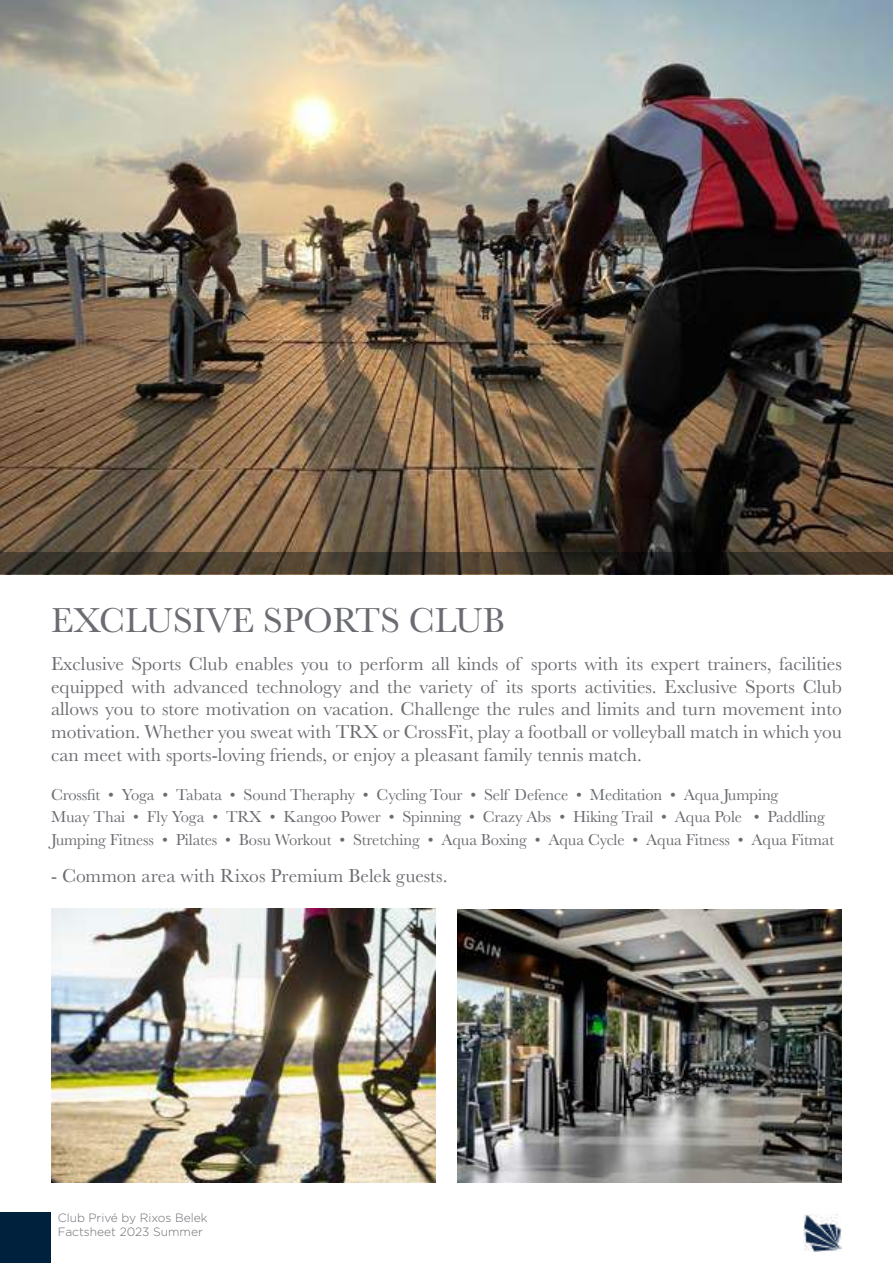
<style>
.page{position:relative;width:893px;height:1263px;background:#fff}
.page>*{position:absolute;margin:0;border:0;box-sizing:border-box;transform-origin:0 0}
.t1{font:36px "Baskerville";color:#6a6c71}
.t2{font:19.5px/22.8px "Baskerville";color:#6a6c71;text-align:justify}
.t3{font:16.5px/22.5px "Baskerville";letter-spacing:-.01em;color:#6a6c71}
.t4{font:300 12px/14.4px "Gotham";color:#6a6c71}
</style>
<div class="page">
<div style="left:0;top:1212px;width:51px;height:51px;background:#00213d"></div>
<img style="left:804px;top:1214px;width:37px;height:37px">
<img style="left:0;top:0;width:893px;height:553px">
<svg style="left:0;top:553px;width:893px;height:21px;background:#393127"></svg>
<img style="left:51px;top:908px;width:385px;height:274px">
<img style="left:457px;top:909px;width:385px;height:273px">
<h1 class="t1" style="left:51px;top:597px;width:455px">EXCLUSIVE SPORTS CLUB</h1>
<p class="t2" style="left:51px;top:653px;width:792px">Exclusive Sports Club enables you to perform all kinds of sports with its expert trainers, facilities equipped with advanced technology and the variety of its sports activities. Exclusive Sports Club allows you to store motivation on vacation. Challenge the rules and limits and turn movement into motivation. Whether you sweat with TRX or CrossFit, play a football or volleyball match in which you can meet with sports-loving friends, or enjoy a pleasant family tennis match.</p>
<p class="t3" style="left:51px;top:783px;width:785px">Crossfit • Yoga • Tabata • Sound Theraphy • Cycling Tour • Self Defence • Meditation • Aqua Jumping<br>Muay Thai • Fly Yoga • TRX • Kangoo Power • Spinning • Crazy Abs • Hiking Trail • Aqua Pole • Paddling<br>Jumping Fitness • Pilates • Bosu Workout • Stretching • Aqua Boxing • Aqua Cycle • Aqua Fitness • Aqua Fitmat</p>
<p class="t2" style="left:51px;top:865px;width:398px">- Common area with Rixos Premium Belek guests.</p>
<p class="t4" style="left:58px;top:1210px;width:151px">Club Privé by Rixos Belek<br>Factsheet 2023 Summer</p>
</div>
